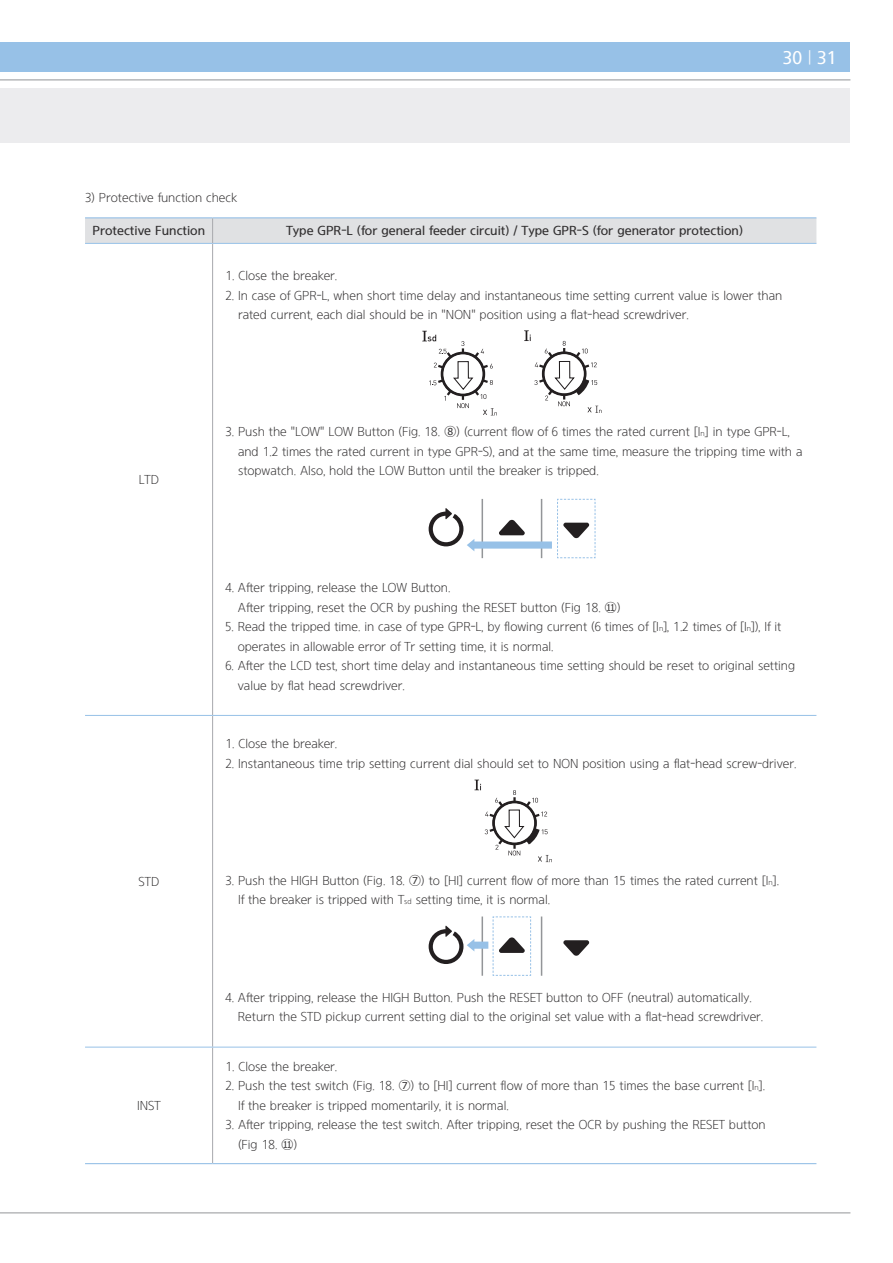
<style>
.page{position:relative;width:893px;height:1263px;background:#fff}
.page>*{position:absolute;margin:0;border:0;box-sizing:border-box;transform-origin:0 0}
.t1{font:18px "Hyundai HI Medium OTF";color:#fff}
.ƒ_º_øµπÆ{font:12.75px/19.5px "Hyundai HI Light OTF";color:#312f30}
.ƒ_º_øµπÆ-2{font:12.75px "Hyundai HI Medium OTF";color:#312f30}
.s1{font-family:"Hyundai HI Light OTF"}
.s2{font-family:"Meiryo"}
.s3{font-size:7.65px}
</style>
<div class="page">
<div style="left:0;top:43px;width:850px;height:29px;background:#97c1e7"></div>
<hr style="left:0;top:1212px;width:850px;height:1px;background:#939598">
<hr style="left:0;top:80px;width:850px;height:1px;background:#939598">
<div style="left:0;top:88px;width:850px;height:54px;background:#ececee"></div>
<hr style="left:212px;top:244px;width:1px;height:471px;background:#a8a9ad">
<hr style="left:212px;top:716px;width:1px;height:331px;background:#a8a9ad">
<hr style="left:212px;top:1047px;width:1px;height:116px;background:#a8a9ad">
<hr style="left:85px;top:217px;width:128px;height:1px;background:#97c1e7">
<hr style="left:213px;top:217px;width:603px;height:1px;background:#97c1e7">
<hr style="left:85px;top:243px;width:128px;height:1px;background:#97c1e7">
<hr style="left:213px;top:243px;width:603px;height:1px;background:#97c1e7">
<hr style="left:85px;top:715px;width:128px;height:1px;background:#97c1e7">
<hr style="left:213px;top:715px;width:603px;height:1px;background:#97c1e7">
<hr style="left:85px;top:1047px;width:128px;height:1px;background:#97c1e7">
<hr style="left:213px;top:1047px;width:603px;height:1px;background:#97c1e7">
<hr style="left:85px;top:1163px;width:128px;height:1px;background:#97c1e7">
<hr style="left:213px;top:1163px;width:603px;height:1px;background:#97c1e7">
<svg style="left:85px;top:218px;width:731px;height:25px;background:#dee0e2"></svg>
<svg style="left:429px;top:498px;width:167px;height:60px"></svg>
<svg style="left:422px;top:331px;width:75px;height:84px"></svg>
<svg style="left:524px;top:330px;width:78px;height:83px"></svg>
<svg style="left:474px;top:780px;width:78px;height:82px"></svg>
<svg style="left:563px;top:940px;width:26px;height:16px"></svg>
<hr style="left:541px;top:916px;width:1px;height:60px;background:#939598">
<svg style="left:429px;top:916px;width:102px;height:60px"></svg>
<p class="t1" style="left:783px;top:47px;width:55px">30 <span class="s1">|</span> 31</p>
<p class="ƒ_º_øµπÆ" style="left:85px;top:188px;width:154px">3) Protective function check</p>
<p class="ƒ_º_øµπÆ-2" style="left:92px;top:223px;width:114px">Protective Function</p>
<p class="ƒ_º_øµπÆ-2" style="left:286px;top:223px;width:459px">Type GPR-L (for general feeder circuit) / Type GPR-S (for generator protection)</p>
<p class="ƒ_º_øµπÆ" style="left:139px;top:470px;width:22px">LTD</p>
<p class="ƒ_º_øµπÆ" style="left:139px;top:871px;width:22px">STD</p>
<p class="ƒ_º_øµπÆ" style="left:137px;top:1095px;width:25px">INST</p>
<p class="ƒ_º_øµπÆ" style="left:225px;top:266px;width:113px">1. Close the breaker.</p>
<p class="ƒ_º_øµπÆ" style="left:238px;top:285px;width:546px;text-indent:-13px">2. In case of GPR-L, when short time delay and instantaneous time setting current value is lower than rated current, each dial should be in "NON" position using a flat-head screwdriver.</p>
<p class="ƒ_º_øµπÆ" style="left:238px;top:422px;width:566px;text-indent:-13px">3. Push the "LOW" LOW Button (Fig. 18. <span class="s2">⑧</span>) (current flow of 6 times the rated current [I<span class="s3">n</span>] in type GPR-L, and 1.2 times the rated current in type GPR-S), and at the same time, measure the tripping time with a stopwatch. Also, hold the LOW Button until the breaker is tripped.</p>
<p class="ƒ_º_øµπÆ" style="left:238px;top:578px;width:384px;text-indent:-13px">4. After tripping, release the LOW Button.<br>After tripping, reset the OCR by pushing the RESET button (Fig 18. <span class="s2">⑪</span>)</p>
<p class="ƒ_º_øµπÆ" style="left:238px;top:617px;width:545px;text-indent:-12px">5. Read the tripped time. in case of type GPR-L, by flowing current (6 times of [I<span class="s3">n</span>], 1.2 times of [I<span class="s3">n</span>]), If it operates in allowable error of Tr setting time, it is normal.</p>
<p class="ƒ_º_øµπÆ" style="left:238px;top:656px;width:559px;text-indent:-12px">6. After the LCD test, short time delay and instantaneous time setting should be reset to original setting value by flat head screwdriver.</p>
<p class="ƒ_º_øµπÆ" style="left:225px;top:734px;width:113px">1. Close the breaker.</p>
<p class="ƒ_º_øµπÆ" style="left:225px;top:753px;width:572px">2. Instantaneous time trip setting current dial should set to NON position using a flat-head screw-driver.</p>
<p class="ƒ_º_øµπÆ" style="left:238px;top:870px;width:543px;text-indent:-13px">3. Push the HIGH Button (Fig. 18. <span class="s2">⑦</span>) to [HI] current flow of more than 15 times the rated current [I<span class="s3">n</span>].<br>If the breaker is tripped with T<span class="s3">sd</span> setting time, it is normal.</p>
<p class="ƒ_º_øµπÆ" style="left:238px;top:987px;width:527px;text-indent:-13px">4. After tripping, release the HIGH Button. Push the RESET button to OFF (neutral) automatically.<br>Return the STD pickup current setting dial to the original set value with a flat-head screwdriver.</p>
<p class="ƒ_º_øµπÆ" style="left:225px;top:1056px;width:113px">1. Close the breaker.</p>
<p class="ƒ_º_øµπÆ" style="left:238px;top:1076px;width:529px;text-indent:-13px">2. Push the test switch (Fig. 18. <span class="s2">⑦</span>) to [HI] current flow of more than 15 times the base current [I<span class="s3">n</span>].<br>If the breaker is tripped momentarily, it is normal.</p>
<p class="ƒ_º_øµπÆ" style="left:238px;top:1115px;width:529px;text-indent:-13px">3. After tripping, release the test switch. After tripping, reset the OCR by pushing the RESET button (Fig 18. <span class="s2">⑪</span>)</p>
</div>
